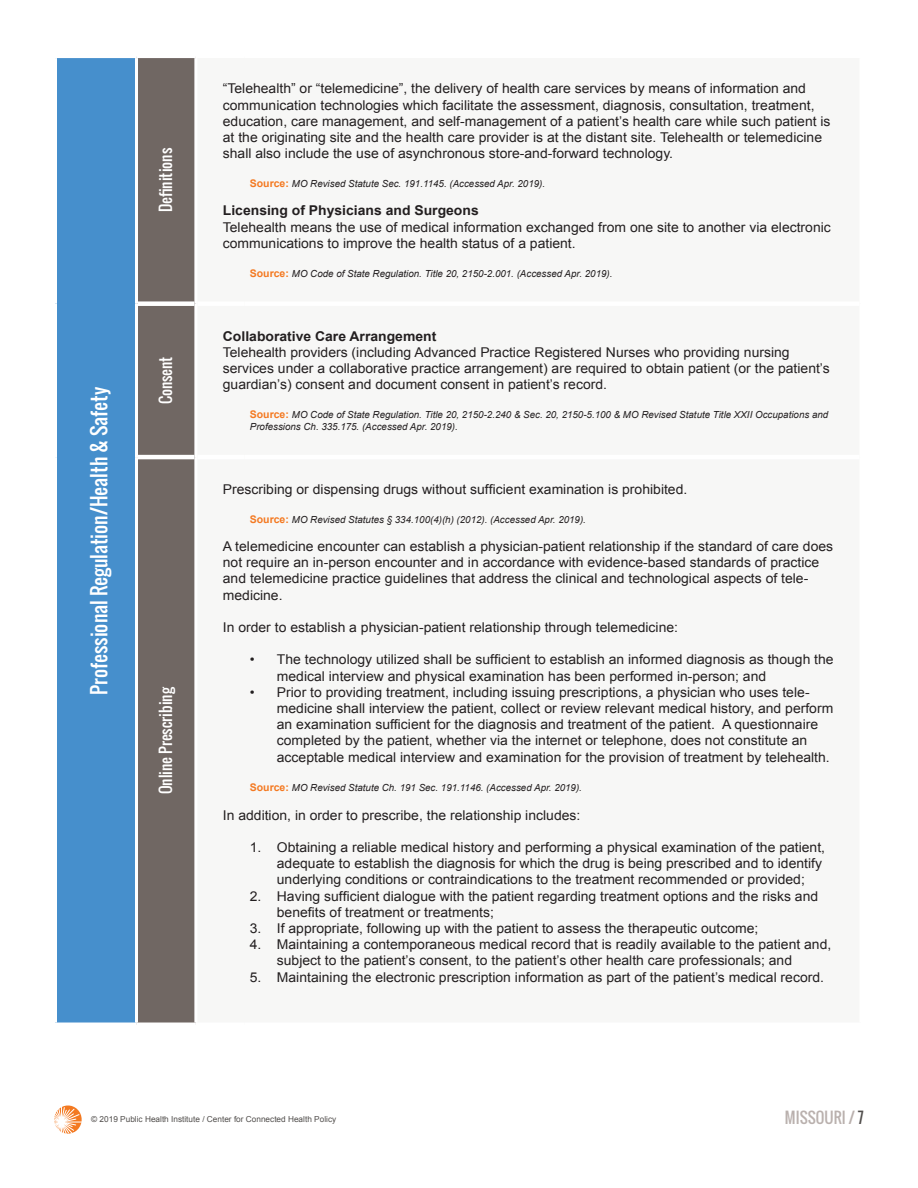
<style>
.page{position:relative;width:918px;height:1188px;background:#fff}
.page>*{position:absolute;margin:0;border:0;box-sizing:border-box;transform-origin:0 0}
.t1{font:19.5px "Oswald";color:#fff}
.t2{font:15px "Oswald";color:#fff}
.t3{font:15px "Oswald";color:#bab1ae}
.t4{font:13.5px/16.2px "Arial";color:#231f20}
.t5{font:700 13.5px "Arial";color:#231f20}
.t6{font:italic 9.75px/12px "Arial";color:#231f20}
.t7{font:8.25px "Arial";color:#514e4c}
.s1{font-weight:700;font-style:normal;font-size:10.5px;color:#f47921}
.s2{color:#514e4c}
</style>
<div class="page">
<svg style="left:54px;top:1105px;width:28px;height:29px"></svg>
<div style="left:56px;top:57px;width:80px;height:968px;background:#468fcc"></div>
<div style="left:138px;top:58px;width:56px;height:965px;background:#706763"></div>
<div style="left:138px;top:301px;width:56px;height:5px;background:#fff"></div>
<hr style="left:138px;top:455px;width:56px;height:4px;background:#fff">
<hr style="left:54px;top:1023px;width:82px;height:4px;background:#fff">
<hr style="left:54px;top:55px;width:82px;height:3px;background:#fff">
<hr style="left:54px;top:58px;width:3px;height:246px;background:#fff">
<hr style="left:135px;top:58px;width:3px;height:246px;background:#fff">
<hr style="left:54px;top:304px;width:3px;height:153px;background:#fff">
<hr style="left:135px;top:304px;width:3px;height:153px;background:#fff">
<hr style="left:54px;top:457px;width:3px;height:566px;background:#fff">
<hr style="left:135px;top:457px;width:3px;height:566px;background:#fff">
<p class="t2" style="left:154px;top:212px;width:66px;rotate:-90deg">Definitions</p>
<h1 class="t1" style="left:85px;top:695px;width:309px;rotate:-90deg">Professional Regulation/Health &amp; Safety</h1>
<p class="t2" style="left:154px;top:404px;width:50px;rotate:-90deg">Consent</p>
<p class="t2" style="left:154px;top:794px;width:109px;rotate:-90deg">Online Prescribing</p>
<p class="t4" style="left:223px;top:81px;width:609px">“Telehealth” or “telemedicine”, the delivery of health care services by means of information and communication technologies which facilitate the assessment, diagnosis, consultation, treatment, education, care management, and self-management of a patient’s health care while such patient is at the originating site and the health care provider is at the distant site. Telehealth or telemedicine shall also include the use of asynchronous store-and-forward technology.</p>
<p class="t6" style="left:250px;top:178px;width:297px"><span class="s1">Source:</span> MO Revised Statute Sec. 191.1145. (Accessed Apr. 2019).</p>
<p class="t5" style="left:223px;top:202px;width:257px">Licensing of Physicians and Surgeons</p>
<p class="t4" style="left:223px;top:219px;width:609px">Telehealth means the use of medical information exchanged from one site to another via electronic communications to improve the health status of a patient.</p>
<p class="t6" style="left:250px;top:267px;width:364px"><span class="s1">Source:</span> MO Code of State Regulation. Title 20, 2150-2.001. (Accessed Apr. 2019).</p>
<p class="t5" style="left:223px;top:327px;width:215px">Collaborative Care Arrangement</p>
<p class="t4" style="left:223px;top:344px;width:608px">Telehealth providers (including Advanced Practice Registered Nurses who providing nursing services under a collaborative practice arrangement) are required to obtain patient (or the patient’s guardian’s) consent and document consent in patient’s record.</p>
<p class="t6" style="left:250px;top:409px;width:580px"><span class="s1">Source:</span> MO Code of State Regulation. Title 20, 2150-2.240 &amp; Sec. 20, 2150-5.100 &amp; MO Revised Statute Title XXII Occupations and<br>Professions Ch. 335.175. (Accessed Apr. 2019).</p>
<p class="t4" style="left:223px;top:481px;width:466px">Prescribing or dispensing drugs without sufficient examination is prohibited.</p>
<p class="t6" style="left:250px;top:514px;width:338px"><span class="s1">Source:</span> MO Revised Statutes § 334.100(4)(h) (2012). (Accessed Apr. 2019).</p>
<p class="t4" style="left:223px;top:538px;width:612px">A telemedicine encounter can establish a physician-patient relationship if the standard of care does not require an in-person encounter and in accordance with evidence-based standards of practice and telemedicine practice guidelines that address the clinical and technological aspects of tele&shy;medicine.</p>
<p class="t4" style="left:223px;top:619px;width:457px">In order to establish a physician-patient relationship through telemedicine:</p>
<p class="t4" style="left:277px;top:652px;width:558px;text-indent:-27px">• The technology utilized shall be sufficient to establish an informed diagnosis as though the medical interview and physical examination has been performed in-person; and</p>
<p class="t4" style="left:277px;top:684px;width:558px;text-indent:-27px">• Prior to providing treatment, including issuing prescriptions, a physician who uses tele&shy;medicine shall interview the patient, collect or review relevant medical history, and perform an examination sufficient for the diagnosis and treatment of the patient. A questionnaire completed by the patient, whether via the internet or telephone, does not constitute an acceptable medical interview and examination for the provision of treatment by telehealth.</p>
<p class="t6" style="left:250px;top:781px;width:334px"><span class="s1">Source:</span> MO Revised Statute Ch. 191 Sec. 191.1146. (Accessed Apr. 2019).</p>
<p class="t4" style="left:223px;top:807px;width:359px">In addition, in order to prescribe, the relationship includes:</p>
<p class="t4" style="left:277px;top:839px;width:550px;text-indent:-27px">1. Obtaining a reliable medical history and performing a physical examination of the patient, adequate to establish the diagnosis for which the drug is being prescribed and to identify underlying conditions or contraindications to the treatment recommended or provided;</p>
<p class="t4" style="left:277px;top:888px;width:543px;text-indent:-27px">2. Having sufficient dialogue with the patient regarding treatment options and the risks and benefits of treatment or treatments;</p>
<p class="t4" style="left:250px;top:920px;width:510px">3. If appropriate, following up with the patient to assess the therapeutic outcome;</p>
<p class="t4" style="left:277px;top:936px;width:556px;text-indent:-27px">4. Maintaining a contemporaneous medical record that is readily available to the patient and, subject to the patient’s consent, to the patient’s other health care professionals; and</p>
<p class="t4" style="left:250px;top:969px;width:576px">5. Maintaining the electronic prescription information as part of the patient’s medical record.</p>
<p class="t7" style="left:91px;top:1113px;width:246px">© 2019 Public Health Institute / Center for Connected Health Policy</p>
<p class="t3" style="left:785px;top:1106px;width:81px">MISSOURI / <span class="s2">7</span></p>
</div>
